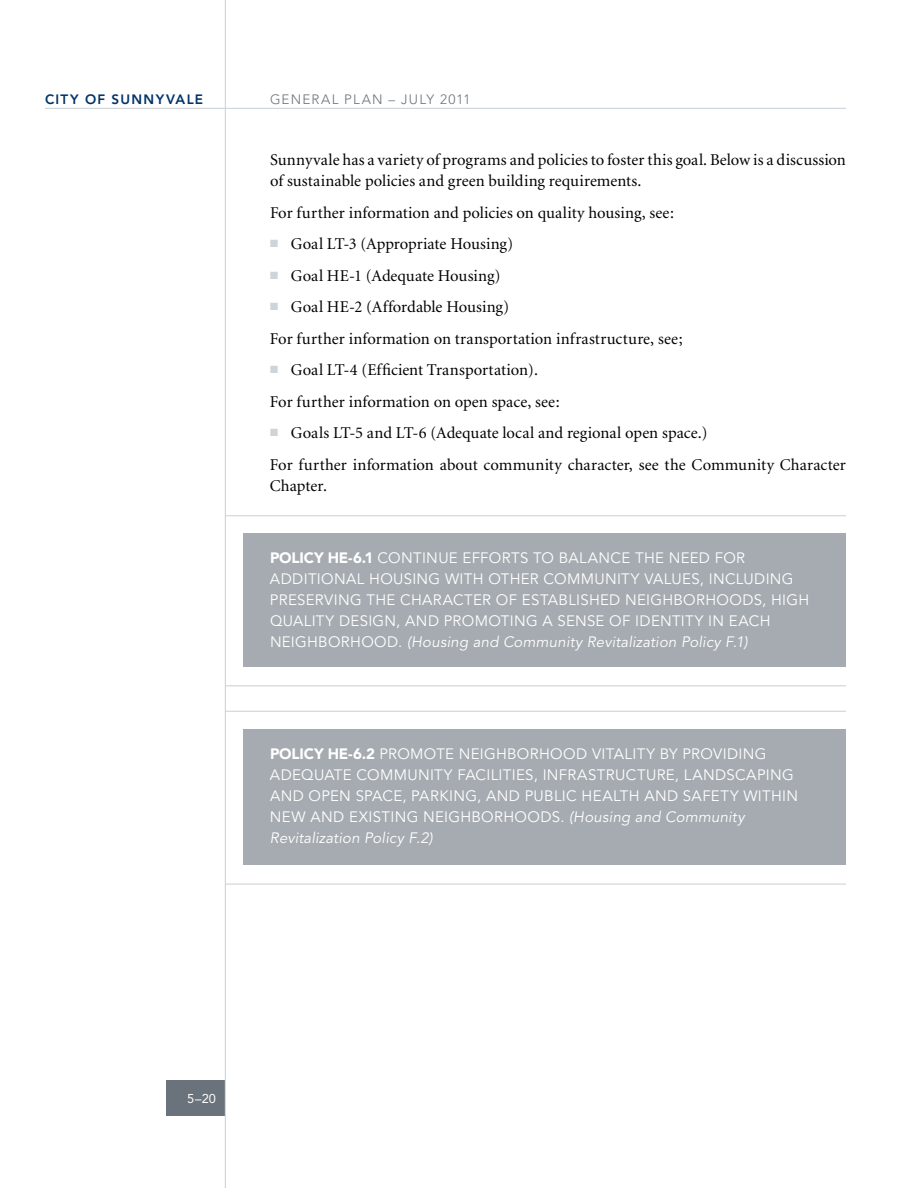
<style>
.page{position:relative;width:918px;height:1188px;background:#fff}
.page>*{position:absolute;margin:0;border:0;box-sizing:border-box;transform-origin:0 0}
.t1{font:16.5px/31.5px "Minion";letter-spacing:.005em;color:#000}
.t2{font:15px/21px "Avenir";letter-spacing:.025em;color:#fff}
.t3{font:italic 15px/21px "Avenir";letter-spacing:.01em;color:#fff}
.t4{font:300 13.5px "Avenir";letter-spacing:.09em;color:#6a737b}
.t5{font:800 13.5px "Avenir";letter-spacing:.095em;color:#003468}
.t6{font:12.75px "Avenir";color:#fff}
.s1{color:#cfd4d8}
.s2{font-weight:900}
.s3{font-style:italic}
.s4{font-style:normal}
</style>
<div class="page">
<div style="left:243px;top:534px;width:603px;height:133px;background:#a5abb0"></div>
<hr style="left:225px;top:515px;width:621px;height:1px;background:#cfd4d8">
<hr style="left:225px;top:685px;width:621px;height:1px;background:#cfd4d8">
<div style="left:243px;top:729px;width:603px;height:136px;background:#a5abb0"></div>
<hr style="left:225px;top:711px;width:621px;height:1px;background:#cfd4d8">
<hr style="left:225px;top:884px;width:621px;height:1px;background:#cfd4d8">
<hr style="left:45px;top:108px;width:801px;height:1px;background:#cfd4d8">
<div style="left:166px;top:1080px;width:59px;height:36px;background:#6a737b"></div>
<hr style="left:225px;top:0;width:1px;height:1188px;background:#cfd4d8">
<p class="t5" style="left:45px;top:91px;width:160px">CITY OF SUNNYVALE</p>
<p class="t4" style="left:270px;top:91px;width:202px">GENERAL PLAN – JULY 2011</p>
<p class="t1" style="left:270px;top:150px;width:577px;line-height:21px">Sunnyvale has a variety of programs and policies to foster this goal. Below is a discussion of sustainable policies and green building requirements.</p>
<p class="t1" style="left:270px;top:197px;width:406px">For further information and policies on quality housing, see:</p>
<p class="t1" style="left:270px;top:229px;width:245px"><span class="s1">■</span> Goal LT-3 (Appropriate Housing)</p>
<p class="t1" style="left:270px;top:260px;width:232px"><span class="s1">■</span> Goal HE-1 (Adequate Housing)</p>
<p class="t1" style="left:270px;top:292px;width:414px"><span class="s1">■</span> Goal HE-2 (Affordable Housing)<br>For further information on transportation infrastructure, see;</p>
<p class="t1" style="left:270px;top:355px;width:291px"><span class="s1">■</span> Goal LT-4 (Efficient Transportation).<br>For further information on open space, see:</p>
<p class="t1" style="left:270px;top:418px;width:577px"><span class="s1">■</span> Goals LT-5 and LT-6 (Adequate local and regional open space.)<br>For further information about community character, see the Community Character</p>
<p class="t1" style="left:270px;top:470px;width:58px">Chapter.</p>
<p class="t2" style="left:270px;top:548px;width:525px;text-indent:263px">TO BALANCE THE NEED FOR<br>ADDITIONAL HOUSING WITH OTHER COMM UNITY VALUES, INCLUDING<br>PRESERVING THE CHARACT</p>
<p class="t2" style="left:270px;top:548px;width:241px"><span class="s2">POLICY HE-6.1</span> CONTINUE EFFORTS</p>
<p class="t2" style="left:270px;top:590px;width:541px;text-indent:203px">ER OF ESTABLISHED NEIGHBORHOODS, HIGH<br>QUALITY DESIGN, AND PROMOTING A SENSE OF IDENTITY IN EACH<br>NEIGHBOR HOOD. <span class="s3">(Housing and Community Revitalization Policy F.1)</span></p>
<p class="t2" style="left:270px;top:743px;width:498px"><span class="s2">POLICY HE-6.2</span> PROM OTE NEIGHBORHOOD VITALITY BY PROVIDING<br>ADEQUATE COMM UNITY FAC</p>
<p class="t2" style="left:486px;top:764px;width:83px">ILITIES, INFRASTR</p>
<p class="t2" style="left:615px;top:764px;width:122px">UCTURE, LANDSCAP</p>
<p class="t2" style="left:766px;top:764px;width:29px">ING</p>
<p class="t2" style="left:270px;top:785px;width:96px">AND OPEN SPAC</p>
<p class="t2" style="left:393px;top:785px;width:28px">E, PAR</p>
<p class="t2" style="left:439px;top:785px;width:254px">KING, AND PUBLIC HEALTH AND SAF</p>
<p class="t3" style="left:270px;top:785px;width:530px;text-indent:441px"><span class="s4">ETY WITHIN<br>NEW AND EXISTING NEIGHBORHOODS.</span> (Housing and Community<br>Revitalization Policy F.2)</p>
<p class="t6" style="left:187px;top:1091px;width:30px">5–20</p>
</div>
